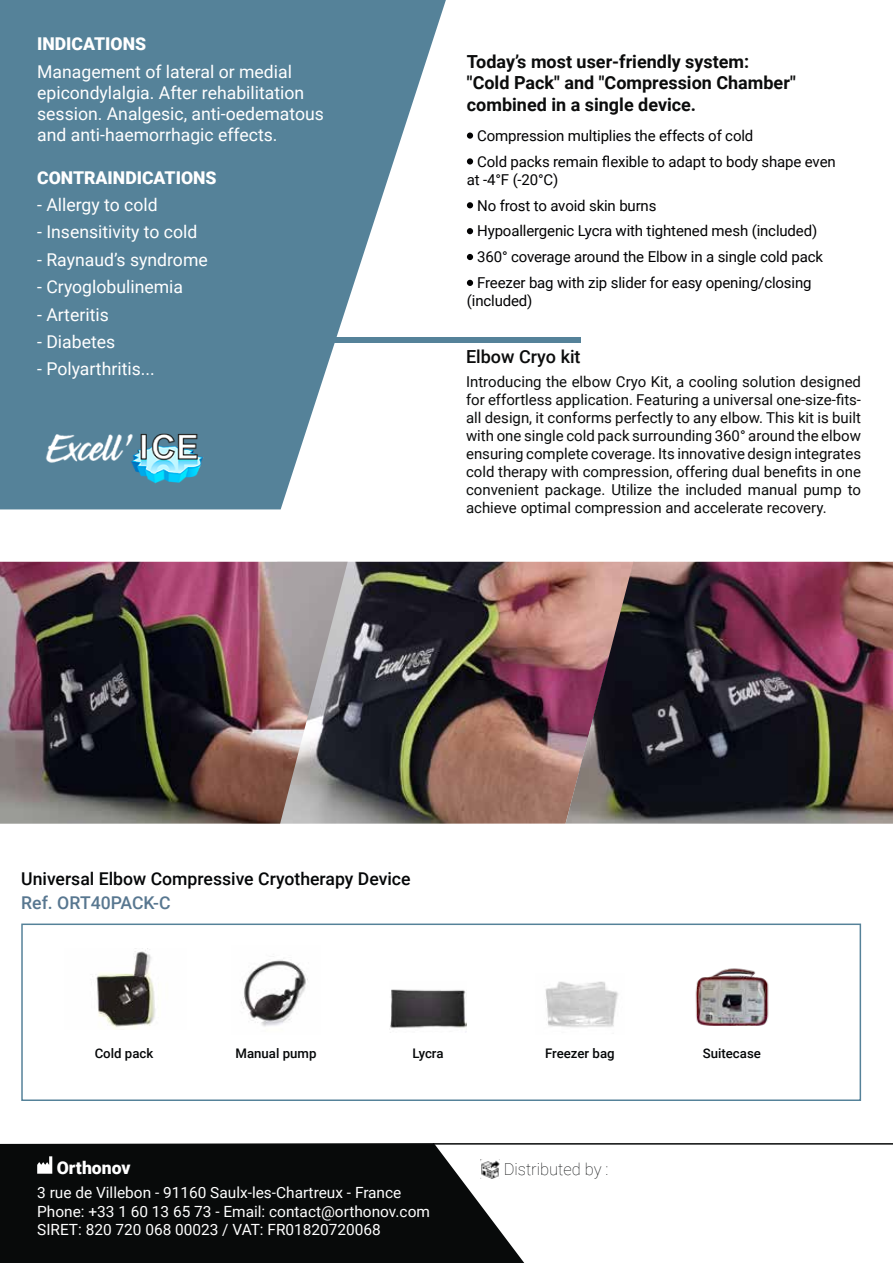
<style>
.page{position:relative;width:893px;height:1263px;background:#fff}
.page>*{position:absolute;margin:0;border:0;box-sizing:border-box;transform-origin:0 0}
.t1{font:700 18px/21.6px "Roboto";color:#0b0c0c}
.t2{font:500 18px "Roboto";color:#0b0c0c}
.t3{font:17.55px/21.1px "Roboto";color:#fff}
.t4{font:500 17.55px "Roboto";color:#050708}
.t5{font:900 17.55px "Roboto";color:#fff}
.t6{font:500 17.55px "Roboto";color:#587790}
.t7{font:100 16.5px "Roboto";color:#050708}
.t8{font:15.45px/18.5px "Roboto";color:#fff}
.t9{font:15px/18px "Roboto";color:#0b0c0c;text-align:justify}
.t10{font:15px/25.8px "Roboto";letter-spacing:-.01em;color:#020203}
.t11{font:500 13.2px "Roboto";color:#050708}
</style>
<div class="page">
<div style="left:297px;top:338px;width:283px;height:5px;background:#558299"></div>
<svg style="left:0;top:0;width:446px;height:509px;fill:#558299"></svg>
<svg style="left:0;top:1143px;width:524px;height:120px;background:#1c1e1e"></svg>
<svg style="left:37px;top:1156px;width:15px;height:18px"></svg>
<div style="left:21px;top:923px;width:840px;height:178px;border:2px solid #558299"></div>
<img style="left:390px;top:989px;width:77px;height:40px">
<img style="left:545px;top:981px;width:74px;height:47px">
<img style="left:695px;top:968px;width:74px;height:58px">
<img style="left:241px;top:960px;width:67px;height:67px">
<img style="left:96px;top:948px;width:60px;height:82px">
<img style="left:30px;top:413px;width:190px;height:79px">
<img style="left:348px;top:562px;width:218px;height:262px">
<img style="left:566px;top:562px;width:327px;height:262px">
<img style="left:0;top:562px;width:348px;height:262px">
<hr style="left:433px;top:1143px;width:460px;height:1px;background:#080a0a">
<img style="left:481px;top:1160px;width:19px;height:19px">
<div style="left:467px;top:132px;width:6px;height:7px;background:#020203;border-radius:50%"></div>
<div style="left:467px;top:158px;width:6px;height:7px;background:#020203;border-radius:50%"></div>
<svg style="left:467px;top:202px;width:6px;height:6px"></svg>
<svg style="left:467px;top:228px;width:6px;height:6px"></svg>
<svg style="left:467px;top:254px;width:6px;height:6px"></svg>
<svg style="left:467px;top:280px;width:6px;height:6px"></svg>
<p class="t5" style="left:37px;top:32px;width:110px">INDICATIONS</p>
<p class="t3" style="left:37px;top:60px;width:288px">Management of lateral or medial epicondylalgia. After rehabilitation session. Analgesic, anti-oedematous and anti-haemorrhagic effects.</p>
<p class="t5" style="left:37px;top:165px;width:181px">CONTRAINDICATIONS</p>
<p class="t3" style="left:37px;top:194px;width:122px">- Allergy to cold</p>
<p class="t3" style="left:37px;top:221px;width:162px">- Insensitivity to cold</p>
<p class="t3" style="left:37px;top:248px;width:172px">- Raynaud’s syndrome</p>
<p class="t3" style="left:37px;top:276px;width:147px">- Cryoglobulinemia</p>
<p class="t3" style="left:37px;top:303px;width:73px">- Arteritis</p>
<p class="t3" style="left:37px;top:331px;width:80px">- Diabetes</p>
<p class="t3" style="left:37px;top:358px;width:119px">- Polyarthritis...</p>
<p class="t1" style="left:467px;top:50px;width:330px">Today’s most user-friendly system: "Cold Pack" and "Compression Chamber" combined in a single device.</p>
<p class="t10" style="left:477px;top:122px;width:360px">Compression multiplies the effects of cold<br>Cold packs remain flexible to adapt to body shape even</p>
<p class="t10" style="left:477px;top:166px;width:347px;text-indent:-10px">at -4°F (-20°C)<br>No frost to avoid skin burns<br>Hypoallergenic Lycra with tightened mesh (included)<br>360° coverage around the Elbow in a single cold pack Freezer bag with zip slider for easy opening/closing</p>
<p class="t10" style="left:467px;top:287px;width:67px">(included)</p>
<p class="t2" style="left:466px;top:344px;width:116px">Elbow Cryo kit</p>
<p class="t9" style="left:466px;top:372px;width:397px">Introducing the elbow Cryo Kit, a cooling solution designed for effortless application. Featuring a universal one-size-fits&shy;all design, it conforms perfectly to any elbow. This kit is built with one single cold pack surrounding 360° around the elbow ensuring complete coverage. Its innovative design integrates cold therapy with compression, offering dual benefits in one convenient package. Utilize the included manual pump to achieve optimal compression and accelerate recovery.</p>
<p class="t4" style="left:21px;top:867px;width:391px">Universal Elbow Compressive Cryotherapy Device</p>
<p class="t6" style="left:21px;top:890px;width:151px">Ref. ORT40PACK-C</p>
<p class="t11" style="left:95px;top:1044px;width:60px">Cold pack</p>
<p class="t11" style="left:235px;top:1044px;width:82px">Manual pump</p>
<p class="t11" style="left:412px;top:1044px;width:33px">Lycra</p>
<p class="t11" style="left:545px;top:1044px;width:71px">Freezer bag</p>
<p class="t11" style="left:703px;top:1044px;width:60px">Suitecase</p>
<p class="t5" style="left:57px;top:1155px;width:75px">Orthonov</p>
<p class="t8" style="left:37px;top:1183px;width:394px">3 rue de Villebon - 91160 Saulx-les-Chartreux - France<br>Phone: +33 1 60 13 65 73 - Email: contact@orthonov.com<br>SIRET: 820 720 068 00023 / VAT: FR01820720068</p>
<p class="t7" style="left:504px;top:1157px;width:106px">Distributed by :</p>
</div>
